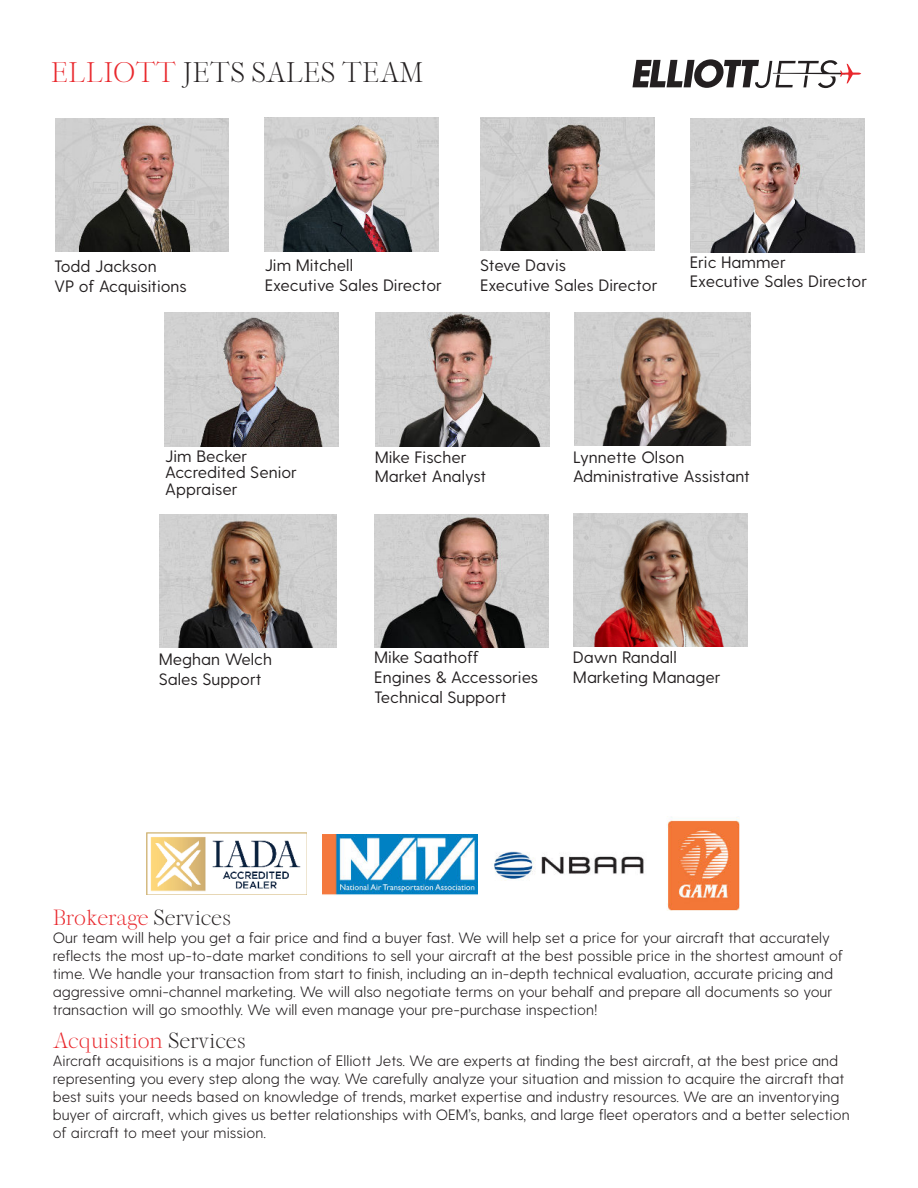
<style>
.page{position:relative;width:918px;height:1188px;background:#fff}
.page>*{position:absolute;margin:0;border:0;box-sizing:border-box;transform-origin:0 0}
.t1{font:27px "Xylon";color:#231f20}
.t2{font:21px "Xylon";color:#e9282d}
.t3{font:16.5px/19.8px "Greycliff CF";color:#231f20}
.t4{font:300 15px/18px "Greycliff CF";color:#231f20}
.s1{color:#e9282d}
.s2{color:#231f20}
</style>
<div class="page">
<svg style="left:632px;top:59px;width:229px;height:29px"></svg>
<img style="left:55px;top:118px;width:173px;height:134px">
<img style="left:265px;top:117px;width:174px;height:134px">
<img style="left:480px;top:117px;width:174px;height:134px">
<img style="left:164px;top:313px;width:174px;height:133px">
<img style="left:375px;top:313px;width:174px;height:133px">
<img style="left:147px;top:833px;width:160px;height:62px">
<img style="left:493px;top:851px;width:151px;height:30px">
<img style="left:322px;top:835px;width:155px;height:60px">
<img style="left:667px;top:817px;width:73px;height:94px">
<img style="left:574px;top:313px;width:176px;height:133px">
<img style="left:374px;top:514px;width:174px;height:133px">
<img style="left:691px;top:118px;width:174px;height:134px">
<img style="left:160px;top:514px;width:176px;height:133px">
<img style="left:573px;top:513px;width:174px;height:133px">
<h1 class="t1" style="left:51px;top:61px;width:373px"><span class="s1">ELLIOTT</span> JETS SALES TEAM</h1>
<p class="t3" style="left:54px;top:257px;width:134px">Todd Jackson<br>VP of Acquisitions</p>
<p class="t3" style="left:265px;top:256px;width:179px">Jim Mitchell<br>Executive Sales Director</p>
<p class="t3" style="left:480px;top:256px;width:179px">Steve Davis<br>Executive Sales Director</p>
<p class="t3" style="left:690px;top:253px;width:179px">Eric Hammer<br>Executive Sales Director</p>
<p class="t3" style="left:165px;top:449px;width:133px;line-height:16.5px">Jim Becker<br>Accredited Senior<br>Appraiser</p>
<p class="t3" style="left:375px;top:448px;width:113px">Mike Fischer<br>Market Analyst</p>
<p class="t3" style="left:573px;top:448px;width:178px">Lynnette Olson<br>Administrative Assistant</p>
<p class="t3" style="left:374px;top:649px;width:166px">Mike Saathoff<br>Engines &amp; Accessories<br>Technical Support</p>
<p class="t3" style="left:159px;top:650px;width:115px">Meghan Welch<br>Sales Support</p>
<p class="t3" style="left:573px;top:648px;width:149px">Dawn Randall<br>Marketing Manager</p>
<h2 class="t2" style="left:53px;top:909px;width:180px">Brokerage <span class="s2">Services</span></h2>
<p class="t4" style="left:53px;top:929px;width:792px">Our team will help you get a fair price and find a buyer fast. We will help set a price for your aircraft that accurately reflects the most up-to-date market conditions to sell your aircraft at the best possible price in the shortest amount of time. We handle your transaction from start to finish, including an in-depth technical evaluation, accurate pricing and aggressive omni-channel marketing. We will also negotiate terms on your behalf and prepare all documents so your transaction will go smoothly. We will even manage your pre-purchase inspection!</p>
<h2 class="t2" style="left:53px;top:1032px;width:194px">Acquisition <span class="s2">Services</span></h2>
<p class="t4" style="left:53px;top:1052px;width:798px">Aircraft acquisitions is a major function of Elliott Jets. We are experts at finding the best aircraft, at the best price and representing you every step along the way. We carefully analyze your situation and mission to acquire the aircraft that best suits your needs based on knowledge of trends, market expertise and industry resources. We are an inventorying buyer of aircraft, which gives us better relationships with OEM’s, banks, and large fleet operators and a better selection of aircraft to meet your mission.</p>
</div>
